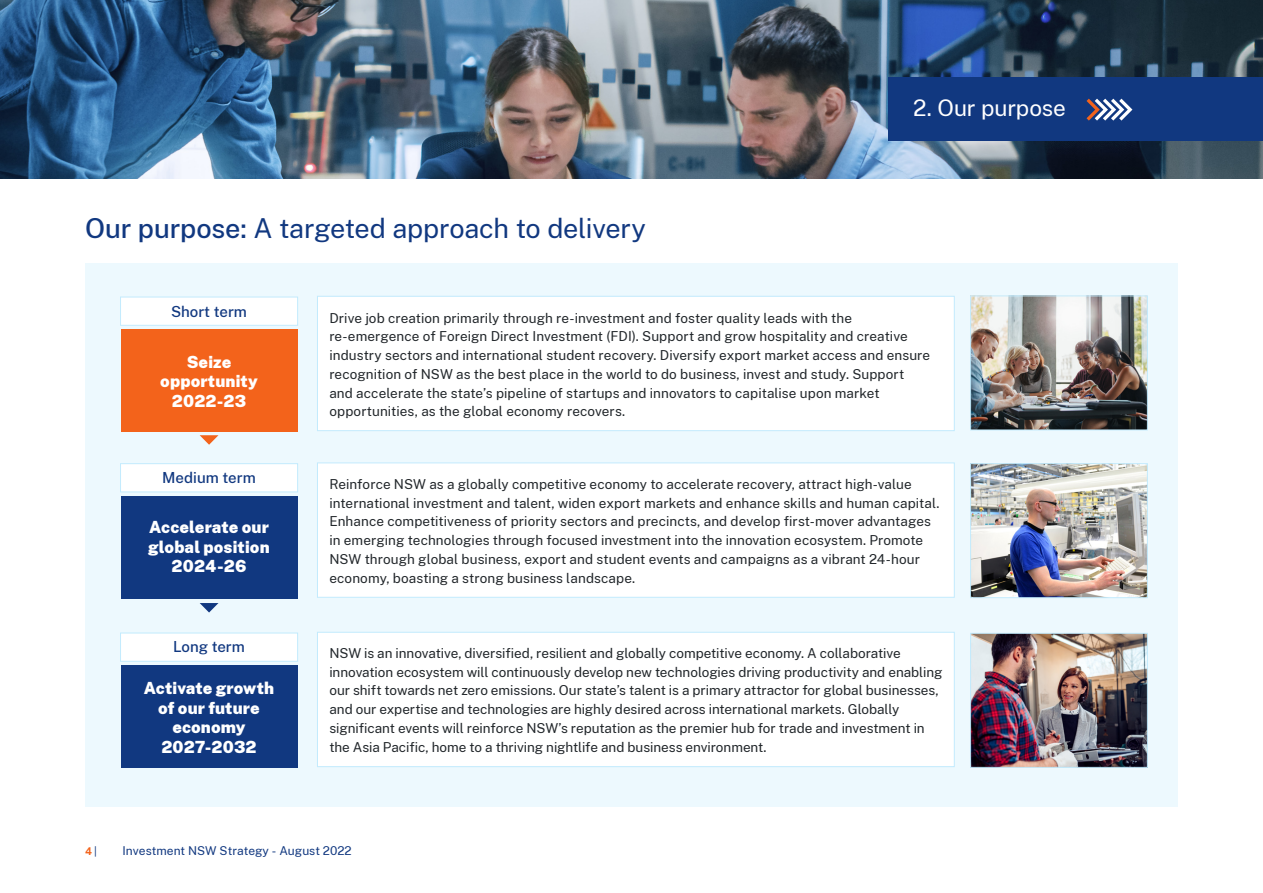
<style>
.page{position:relative;width:1263px;height:893px;background:#fff}
.page>*{position:absolute;margin:0;border:0;box-sizing:border-box;transform-origin:0 0}
.t1{font:27px "Public Sans";letter-spacing:-.01em;color:#113880}
.H1_Cover{font:22.5px "Public Sans";letter-spacing:-.005em;color:#fff}
.H2_info{font:900 16.5px/19.5px "Public Sans";letter-spacing:.005em;color:#fff;text-align:center}
.H3_chart{font:500 15px "Public Sans";color:#113880}
.Body__P{font:13.5px/18.8px "Public Sans";color:#22272b}
.t2{font:12px "Public Sans";color:#113880}
.t3{font:700 10.5px "Public Sans";color:#f3631b}
.s1{font-weight:500}
.s2{font-weight:400;color:#113880}
</style>
<div class="page">
<img style="left:0;top:0;width:1263px;height:179px">
<div style="left:85px;top:264px;width:1093px;height:543px;background:#edf9fe"></div>
<div style="left:121px;top:329px;width:176px;height:102px;background:#f3631b"></div>
<div style="left:121px;top:496px;width:176px;height:102px;background:#113880"></div>
<div style="left:121px;top:665px;width:176px;height:102px;background:#113880"></div>
<div style="left:120px;top:297px;width:178px;height:29px;background:#fff;border:1px solid #c3ebfd"></div>
<div style="left:120px;top:463px;width:178px;height:29px;background:#fff;border:1px solid #c3ebfd"></div>
<div style="left:120px;top:633px;width:178px;height:29px;background:#fff;border:1px solid #c3ebfd"></div>
<svg style="left:200px;top:435px;width:18px;height:10px"></svg>
<svg style="left:200px;top:603px;width:18px;height:9px"></svg>
<div style="left:317px;top:296px;width:638px;height:135px;background:#fff;border:1px solid #c3ebfd"></div>
<div style="left:317px;top:463px;width:638px;height:135px;background:#fff;border:1px solid #c3ebfd"></div>
<div style="left:317px;top:632px;width:638px;height:135px;background:#fff;border:1px solid #c3ebfd"></div>
<div style="left:889px;top:78px;width:374px;height:63px;background:#113880"></div>
<svg style="left:1086px;top:99px;width:46px;height:22px"></svg>
<img style="left:972px;top:298px;width:174px;height:130px">
<div style="left:970px;top:296px;width:178px;height:134px;border:1px solid #c3ebfd"></div>
<img style="left:972px;top:465px;width:174px;height:131px">
<div style="left:970px;top:463px;width:178px;height:135px;border:1px solid #c3ebfd"></div>
<img style="left:972px;top:635px;width:174px;height:131px">
<div style="left:970px;top:633px;width:178px;height:135px;border:1px solid #c3ebfd"></div>
<h1 class="t1" style="left:85px;top:210px;width:562px"><span class="s1">Our purpose:</span> A targeted approach to delivery</h1>
<h1 class="H1_Cover" style="left:913px;top:92px;width:154px">2. Our purpose</h1>
<h3 class="H3_chart" style="left:171px;top:300px;width:77px">Short term</h3>
<p class="H2_info" style="left:160px;top:351px;width:99px">Seize opportunity<br>2022-23</p>
<h3 class="H3_chart" style="left:162px;top:467px;width:95px">Medium term</h3>
<p class="H2_info" style="left:148px;top:516px;width:123px">Accelerate our global position<br>2024-26</p>
<h3 class="H3_chart" style="left:173px;top:636px;width:73px">Long term</h3>
<p class="H2_info" style="left:144px;top:677px;width:132px">Activate growth of our future economy<br>2027-2032</p>
<p class="Body__P" style="left:329px;top:308px;width:602px">Drive job creation primarily through re-investment and foster quality leads with the re-emergence of Foreign Direct Investment (FDI). Support and grow hospitality and creative industry sectors and international student recovery. Diversify export market access and ensure recognition of NSW as the best place in the world to do business, invest and study. Support and accelerate the state’s pipeline of startups and innovators to capitalise upon market opportunities, as the global economy recovers.</p>
<p class="Body__P" style="left:329px;top:474px;width:612px">Reinforce NSW as a globally competitive economy to accelerate recovery, attract high-value international investment and talent, widen export markets and enhance skills and human capital.<br>Enhance competitiveness of priority sectors and precincts, and develop first-mover advantages in emerging technologies through focused investment into the innovation ecosystem. Promote NSW through global business, export and student events and campaigns as a vibrant 24-hour economy, boasting a strong business landscape.</p>
<p class="Body__P" style="left:329px;top:643px;width:615px">NSW is an innovative, diversified, resilient and globally competitive economy. A collaborative innovation ecosystem will continuously develop new technologies driving productivity and enabling our shift towards net zero emissions. Our state’s talent is a primary attractor for global businesses, and our expertise and technologies are highly desired across international markets. Globally significant events will reinforce NSW’s reputation as the premier hub for trade and investment in the Asia Pacific, home to a thriving nightlife and business environment.</p>
<p class="t3" style="left:85px;top:844px;width:13px">4<span class="s2">|</span></p>
<p class="t2" style="left:123px;top:842px;width:231px">Investment NSW Strategy - August 2022</p>
</div>
